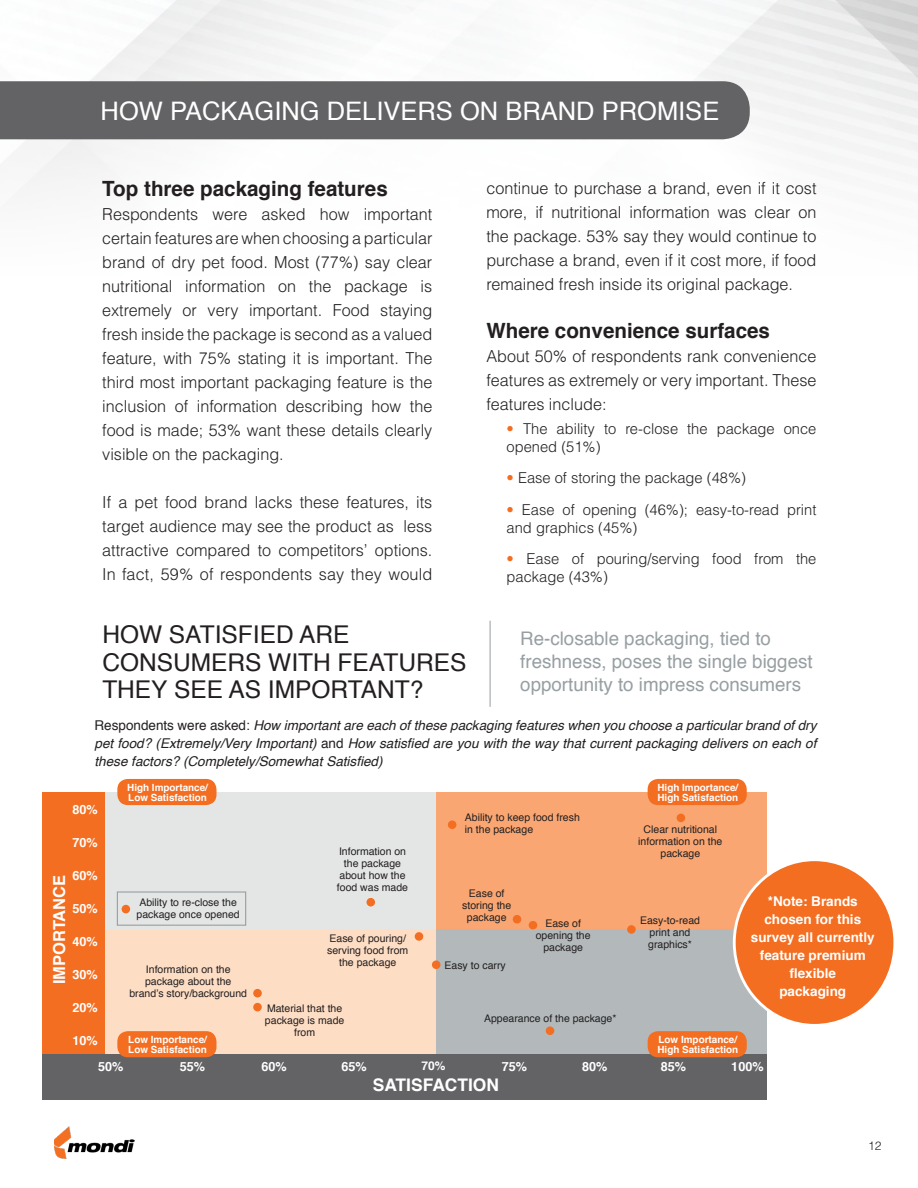
<style>
.page{position:relative;width:918px;height:1188px;background:#fff}
.page>*{position:absolute;margin:0;border:0;box-sizing:border-box;transform-origin:0 0}
.t1{font:25.5px "Helvetica";color:#fff}
.t2{font:24.45px/27.3px "Helvetica";color:#231f20}
.t3{font:700 21px "Helvetica";color:#231f20}
.t4{font:18.75px/23.1px "Helvetica";color:#979fa2}
.t5{font:700 17.4px "Helvetica";color:#fff}
.t6{font:300 16.5px/24px "Helvetica";color:#231f20;text-align:justify}
.t7{font:700 16.5px "Helvetica";color:#fff}
.t8{font:300 15px/18px "Helvetica";color:#231f20}
.t9{font:italic 13.5px/18px "Helvetica";color:#231f20;text-align:justify}
.t10{font:700 13.5px/18px "Helvetica";color:#fff;text-align:center}
.t11{font:700 12.6px "Helvetica";color:#fff}
.t12{font:700 12px "Helvetica";color:#fff}
.t13{font:300 12px "Helvetica";color:#231f20}
.t14{font:10.5px/12px "Helvetica";color:#231f20;text-align:center}
.t15{font:700 9.9px "Helvetica";color:#fff}
.s1{color:#f36e21}
.s2{font-style:normal}
</style>
<div class="page">
<div style="left:0;top:81px;width:750px;height:58px;background:#636366"></div>
<hr style="left:490px;top:621px;width:1px;height:86px;background:#979fa2">
<img style="left:54px;top:1126px;width:81px;height:33px">
<div style="left:42px;top:1054px;width:724px;height:46px;background:#636366"></div>
<div style="left:42px;top:792px;width:64px;height:262px;background:#f36e21"></div>
<div style="left:436px;top:792px;width:330px;height:137px;background:#f9a672"></div>
<div style="left:106px;top:792px;width:330px;height:137px;background:#e4e6e6"></div>
<div style="left:106px;top:929px;width:330px;height:125px;background:#fdddc4"></div>
<div style="left:436px;top:929px;width:330px;height:125px;background:#b3b9bb"></div>
<div style="left:677px;top:814px;width:8px;height:8px;background:#f36e21;border-radius:50%"></div>
<div style="left:448px;top:820px;width:8px;height:9px;background:#f36e21;border-radius:50%"></div>
<div style="left:627px;top:925px;width:9px;height:9px;background:#f36e21;border-radius:50%"></div>
<div style="left:529px;top:921px;width:8px;height:8px;background:#f36e21;border-radius:50%"></div>
<div style="left:513px;top:915px;width:8px;height:9px;background:#f36e21;border-radius:50%"></div>
<div style="left:366px;top:898px;width:9px;height:9px;background:#f36e21;border-radius:50%"></div>
<div style="left:415px;top:932px;width:8px;height:9px;background:#f36e21;border-radius:50%"></div>
<div style="left:432px;top:960px;width:9px;height:9px;background:#f36e21;border-radius:50%"></div>
<div style="left:546px;top:1026px;width:8px;height:9px;background:#f36e21;border-radius:50%"></div>
<div style="left:253px;top:1003px;width:9px;height:8px;background:#f36e21;border-radius:50%"></div>
<div style="left:253px;top:989px;width:9px;height:8px;background:#f36e21;border-radius:50%"></div>
<div style="left:122px;top:905px;width:8px;height:8px;background:#f36e21;border-radius:50%"></div>
<div style="left:117px;top:779px;width:100px;height:26px;background:#f36e21;border-radius:11px"></div>
<div style="left:117px;top:1031px;width:100px;height:26px;background:#f36e21;border-radius:11px"></div>
<div style="left:648px;top:779px;width:99px;height:26px;background:#f36e21;border-radius:11px"></div>
<div style="left:648px;top:1031px;width:99px;height:26px;background:#f36e21;border-radius:11px"></div>
<div style="left:117px;top:891px;width:129px;height:35px;border:1px solid #979fa2"></div>
<div style="left:734px;top:860px;width:161px;height:165px;background:#f36e21;border-radius:50%"></div>
<div style="left:733px;top:858px;width:163px;height:169px;border:3px solid #fff;border-radius:50%"></div>
<p class="t1" style="left:101px;top:91px;width:620px">HOW PACKAGING DELIVERS ON BRAND PROMISE</p>
<p class="t3" style="left:102px;top:172px;width:287px">Top three packaging features</p>
<p class="t6" style="left:102px;top:202px;width:332px">Respondents were asked how important certain features are when choosing a particular brand of dry pet food. Most (77%) say clear nutritional information on the package is extremely or very important. Food staying fresh inside the package is second as a valued feature, with 75% stating it is important. The third most important packaging feature is the inclusion of information describing how the food is made; 53% want these details clearly visible on the packaging.</p>
<p class="t6" style="left:102px;top:490px;width:332px">If a pet food brand lacks these features, its target audience may see the product as less attractive compared to competitors’ options.<br>In fact, 59% of respondents say they would</p>
<p class="t6" style="left:486px;top:176px;width:332px">continue to purchase a brand, even if it cost more, if nutritional information was clear on the package. 53% say they would continue to purchase a brand, even if it cost more, if food remained fresh inside its original package.</p>
<p class="t3" style="left:486px;top:313px;width:285px">Where convenience surfaces</p>
<p class="t6" style="left:486px;top:344px;width:332px">About 50% of respondents rank convenience features as extremely or very important. These features include:</p>
<p class="t8" style="left:507px;top:419px;width:311px"><span class="s1">•</span> The ability to re-close the package once opened (51%)</p>
<p class="t8" style="left:507px;top:469px;width:241px"><span class="s1">•</span> Ease of storing the package (48%)</p>
<p class="t8" style="left:507px;top:500px;width:311px"><span class="s1">•</span> Ease of opening (46%); easy-to-read print and graphics (45%)</p>
<p class="t8" style="left:507px;top:550px;width:311px"><span class="s1">•</span> Ease of pouring/serving food from the package (43%)</p>
<p class="t2" style="left:102px;top:622px;width:366px">HOW SATISFIED ARE<br>CONSUMERS WITH FEATURES<br>THEY SEE AS IMPORTANT?</p>
<p class="t4" style="left:520px;top:627px;width:294px">Re-closable packaging, tied to freshness, poses the single biggest opportunity to impress consumers</p>
<p class="t9" style="left:94px;top:717px;width:723px"><span class="s2">Respondents were asked:</span> How important are each of these packaging features when you choose a particular brand of dry pet food? (Extremely/Very Important) <span class="s2">and</span> How satisfied are you with the way that current packaging delivers on each of these factors? (Completely/Somewhat Satisfied)</p>
<p class="t11" style="left:73px;top:800px;width:27px">80%</p>
<p class="t11" style="left:73px;top:833px;width:27px">70%</p>
<p class="t11" style="left:73px;top:866px;width:27px">60%</p>
<p class="t11" style="left:73px;top:899px;width:27px">50%</p>
<p class="t11" style="left:73px;top:932px;width:27px">40%</p>
<p class="t11" style="left:73px;top:965px;width:27px">30%</p>
<p class="t11" style="left:73px;top:998px;width:27px">20%</p>
<p class="t11" style="left:73px;top:1031px;width:27px">10%</p>
<p class="t7" style="left:46px;top:984px;width:111px;rotate:-90deg">IMPORTANCE</p>
<p class="t15" style="left:127px;top:779px;width:82px">High Importance/</p>
<p class="t15" style="left:128px;top:789px;width:80px">Low Satisfaction</p>
<p class="t14" style="left:137px;top:897px;width:105px;text-align:left">Ability to re-close the package once opened</p>
<p class="t14" style="left:129px;top:963px;width:119px">Information on the package about the brand’s story/background</p>
<p class="t15" style="left:128px;top:1031px;width:80px">Low Importance/</p>
<p class="t15" style="left:128px;top:1042px;width:80px">Low Satisfaction</p>
<p class="t14" style="left:337px;top:846px;width:73px">Information on the package about how the food was made</p>
<p class="t14" style="left:327px;top:933px;width:83px">Ease of pouring/ serving food from the package</p>
<p class="t14" style="left:265px;top:1002px;width:81px">Material that the package is made from</p>
<p class="t14" style="left:465px;top:812px;width:116px;text-align:left">Ability to keep food fresh in the package</p>
<p class="t14" style="left:462px;top:888px;width:51px">Ease of storing the package</p>
<p class="t14" style="left:444px;top:960px;width:63px">Easy to carry</p>
<p class="t14" style="left:536px;top:918px;width:56px">Ease of opening the package</p>
<p class="t14" style="left:484px;top:1013px;width:134px">Appearance of the package*</p>
<p class="t15" style="left:657px;top:779px;width:82px">High Importance/</p>
<p class="t15" style="left:657px;top:789px;width:82px">High Satisfaction</p>
<p class="t14" style="left:638px;top:823px;width:86px">Clear nutritional information on the package</p>
<p class="t14" style="left:640px;top:915px;width:62px">Easy-to-read print and graphics*</p>
<p class="t10" style="left:768px;top:892px;width:92px">*Note: Brands</p>
<p class="t10" style="left:764px;top:910px;width:98px">chosen for this</p>
<p class="t10" style="left:751px;top:928px;width:125px">survey all currently feature premium</p>
<p class="t10" style="left:790px;top:964px;width:48px">flexible</p>
<p class="t10" style="left:779px;top:982px;width:68px">packaging</p>
<p class="t15" style="left:659px;top:1031px;width:80px">Low Importance/</p>
<p class="t15" style="left:657px;top:1042px;width:82px">High Satisfaction</p>
<p class="t11" style="left:98px;top:1056px;width:27px">50%</p>
<p class="t11" style="left:180px;top:1056px;width:27px">55%</p>
<p class="t11" style="left:261px;top:1056px;width:27px">60%</p>
<p class="t11" style="left:342px;top:1056px;width:27px">65%</p>
<p class="t12" style="left:421px;top:1056px;width:26px">70%</p>
<p class="t11" style="left:502px;top:1056px;width:27px">75%</p>
<p class="t11" style="left:582px;top:1056px;width:27px">80%</p>
<p class="t11" style="left:661px;top:1056px;width:27px">85%</p>
<p class="t11" style="left:731px;top:1056px;width:34px">100%</p>
<p class="t5" style="left:373px;top:1071px;width:128px">SATISFACTION</p>
<p class="t13" style="left:868px;top:1138px;width:15px">12</p>
</div>
